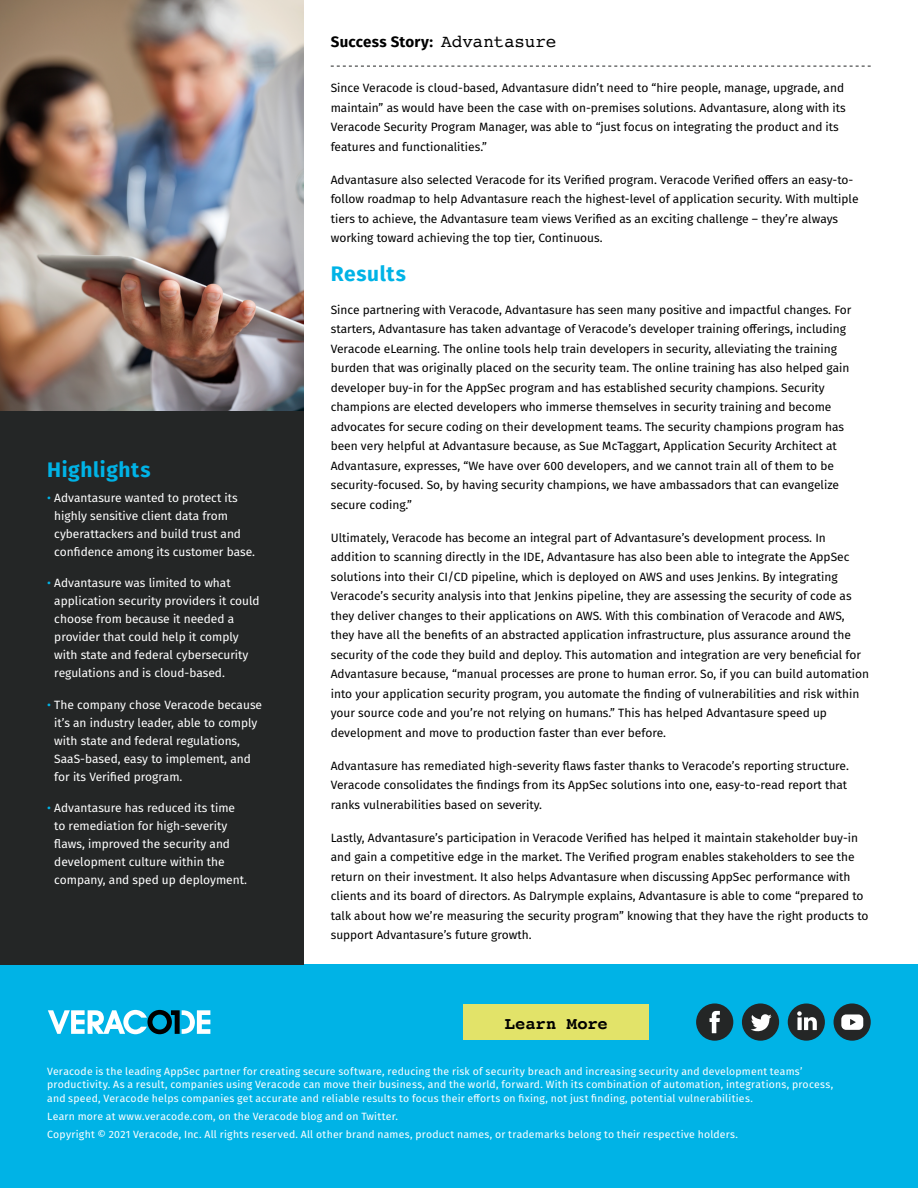
<style>
.page{position:relative;width:918px;height:1188px;background:#fff}
.page>*{position:absolute;margin:0;border:0;box-sizing:border-box;transform-origin:0 0}
.t1{font:700 21px "Fira Sans";letter-spacing:.03em;color:#00b3e6}
.t2{font:700 17.1px "Courier";color:#000}
.t3{font:700 15.15px "Fira Sans";letter-spacing:.015em;color:#000}
.t4{font:12px/19.5px "Fira Sans";color:#000}
.t5{font:12px/18px "Fira Sans";color:#fff}
.t6{font:10.5px/13.5px "Fira Sans";letter-spacing:.02em;color:#fff}
.s1{color:#00b3e6}
.s2{font-family:"Courier";font-weight:400;font-size:17.7px}
</style>
<div class="page">
<div style="left:0;top:964px;width:918px;height:224px;background:#00b3e6"></div>
<div style="left:463px;top:1004px;width:186px;height:36px;background:#e2e369"></div>
<div style="left:834px;top:1003px;width:37px;height:38px;background:#242626;border-radius:50%"></div>
<svg style="left:841px;top:1014px;width:22px;height:16px"></svg>
<div style="left:788px;top:1004px;width:37px;height:37px;background:#242626;border-radius:50%"></div>
<svg style="left:797px;top:1011px;width:20px;height:19px"></svg>
<div style="left:742px;top:1003px;width:37px;height:38px;background:#242626;border-radius:50%"></div>
<svg style="left:751px;top:1014px;width:20px;height:18px"></svg>
<div style="left:696px;top:1003px;width:37px;height:38px;background:#242626;border-radius:50%"></div>
<svg style="left:710px;top:1011px;width:10px;height:22px"></svg>
<div style="left:0;top:0;width:304px;height:964px;background:#242626"></div>
<svg style="left:48px;top:1010px;width:162px;height:24px"></svg>
<svg style="left:331px;top:66px;width:540px;height:1px"></svg>
<img style="left:0;top:0;width:304px;height:411px">
<h1 class="t1" style="left:47px;top:452px;width:105px">Highlights</h1>
<p class="t5" style="left:54px;top:488px;width:202px;text-indent:-7px"><span class="s1">•</span> Advantasure wanted to protect its highly sensitive client data from cyberattackers and build trust and confidence among its customer base.</p>
<p class="t5" style="left:54px;top:574px;width:207px;text-indent:-7px"><span class="s1">•</span> Advantasure was limited to what application security providers it could choose from because it needed a provider that could help it comply with state and federal cybersecurity regulations and is cloud-based.</p>
<p class="t5" style="left:54px;top:695px;width:209px;text-indent:-7px"><span class="s1">•</span> The company chose Veracode because it’s an industry leader, able to comply with state and federal regulations, SaaS-based, easy to implement, and for its Verified program.</p>
<p class="t5" style="left:54px;top:799px;width:194px;text-indent:-7px"><span class="s1">•</span> Advantasure has reduced its time to remediation for high-severity flaws, improved the security and development culture within the company, and sped up deployment.</p>
<p class="t3" style="left:331px;top:28px;width:227px">Success Story: <span class="s2">Advantasure</span></p>
<p class="t4" style="left:331px;top:78px;width:517px">Since Veracode is cloud-based, Advantasure didn’t need to “hire people, manage, upgrade, and maintain” as would have been the case with on-premises solutions. Advantasure, along with its Veracode Security Program Manager, was able to “just focus on integrating the product and its features and functionalities.”</p>
<p class="t4" style="left:331px;top:169px;width:529px">Advantasure also selected Veracode for its Verified program. Veracode Verified offers an easy-to&shy;follow roadmap to help Advantasure reach the highest-level of application security. With multiple tiers to achieve, the Advantasure team views Verified as an exciting challenge – they’re always working toward achieving the top tier, Continuous.</p>
<h1 class="t1" style="left:331px;top:256px;width:77px">Results</h1>
<p class="t4" style="left:331px;top:299px;width:522px">Since partnering with Veracode, Advantasure has seen many positive and impactful changes. For starters, Advantasure has taken advantage of Veracode’s developer training offerings, including Veracode eLearning. The online tools help train developers in security, alleviating the training burden that was originally placed on the security team. The online training has also helped gain developer buy-in for the AppSec program and has established security champions. Security champions are elected developers who immerse themselves in security training and become advocates for secure coding on their development teams. The security champions program has been very helpful at Advantasure because, as Sue McTaggart, Application Security Architect at Advantasure, expresses, “We have over 600 developers, and we cannot train all of them to be security-focused. So, by having security champions, we have ambassadors that can evangelize secure coding.”</p>
<p class="t4" style="left:331px;top:527px;width:540px">Ultimately, Veracode has become an integral part of Advantasure’s development process. In addition to scanning directly in the IDE, Advantasure has also been able to integrate the AppSec solutions into their CI/CD pipeline, which is deployed on AWS and uses Jenkins. By integrating Veracode’s security analysis into that Jenkins pipeline, they are assessing the security of code as they deliver changes to their applications on AWS. With this combination of Veracode and AWS, they have all the benefits of an abstracted application infrastructure, plus assurance around the security of the code they build and deploy. This automation and integration are very beneficial for Advantasure because, “manual processes are prone to human error. So, if you can build automation into your application security program, you automate the finding of vulnerabilities and risk within your source code and you’re not relying on humans.” This has helped Advantasure speed up development and move to production faster than ever before.</p>
<p class="t4" style="left:331px;top:755px;width:520px">Advantasure has remediated high-severity flaws faster thanks to Veracode’s reporting structure.<br>Veracode consolidates the findings from its AppSec solutions into one, easy-to-read report that ranks vulnerabilities based on severity.</p>
<p class="t4" style="left:331px;top:827px;width:539px">Lastly, Advantasure’s participation in Veracode Verified has helped it maintain stakeholder buy-in and gain a competitive edge in the market. The Verified program enables stakeholders to see the return on their investment. It also helps Advantasure when discussing AppSec performance with clients and its board of directors. As Dalrymple explains, Advantasure is able to come “prepared to talk about how we’re measuring the security program” knowing that they have the right products to support Advantasure’s future growth.</p>
<h2 class="t2" style="left:505px;top:1009px;width:105px">Learn More</h2>
<p class="t6" style="left:47px;top:1064px;width:788px">Veracode is the leading AppSec partner for creating secure software, reducing the risk of security breach and increasing security and development teams’ productivity. As a result, companies using Veracode can move their business, and the world, forward. With its combination of automation, integrations, process, and speed, Veracode helps companies get accurate and reliable results to focus their efforts on fixing, not just finding, potential vulnerabilities.</p>
<p class="t6" style="left:47px;top:1107px;width:692px;line-height:18.1px">Learn more at www.veracode.com, on the Veracode blog and on Twitter.<br>Copyright © 2021 Veracode, Inc. All rights reserved. All other brand names, product names, or trademarks belong to their respective holders.</p>
</div>
